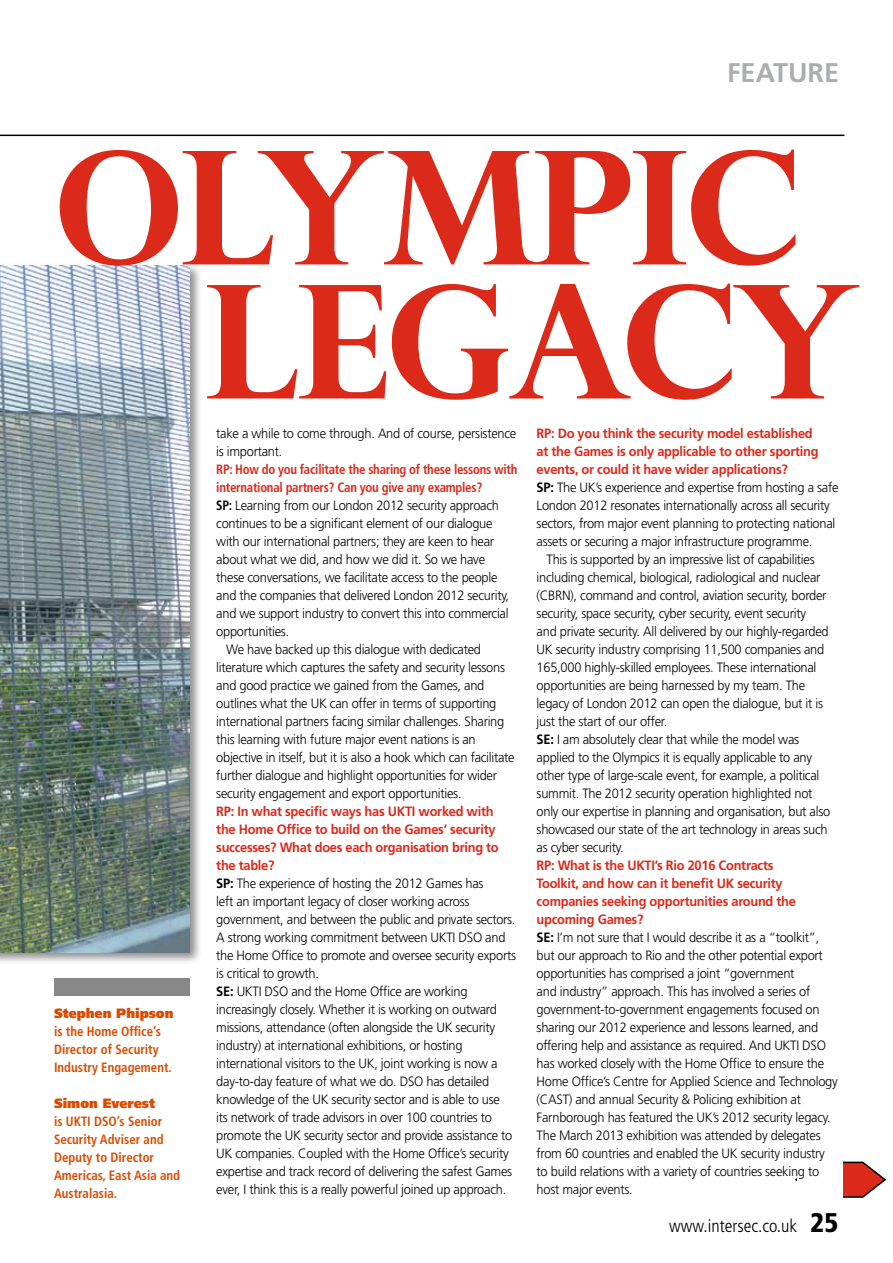
<style>
.page{position:relative;width:893px;height:1263px;background:#fff}
.page>*{position:absolute;margin:0;border:0;box-sizing:border-box;transform-origin:0 0}
.t1{font:700 157.65px/134.1px "Perpetua Titling";letter-spacing:-.02em;color:#db291a}
.t2{font:700 27px "Frutiger";color:#acadae}
.t3{font:300 condensed 18px "Frutiger";color:#000}
.t4{font:300 13.5px/18px "Frutiger";letter-spacing:-.02em;color:#000;scale:.95 1}
.t5{font:700 condensed 13.5px/18px "Frutiger";color:#da4b00;scale:.95 1}
.t6{font:700 13.5px "Frutiger";letter-spacing:-.02em;color:#db291a;scale:.95 1}
.t7{font:700 condensed 13.5px "Frutiger";letter-spacing:-.02em;color:#db291a;scale:.95 1}
.t8{font:900 13.5px "Frutiger";color:#da4b00;scale:.95 1}
.s1{font-weight:700;font-stretch:condensed}
.s2{font-weight:700;color:#db291a}
.s3{font-weight:700}
.s4{font-weight:900;font-size:27px}
</style>
<div class="page">
<div style="left:0;top:262px;width:202px;height:703px;background:#000;opacity:.45"></div>
<img style="left:0;top:266px;width:190px;height:686px">
<svg style="left:795px;top:1161px;width:92px;height:37px"></svg>
<div style="left:797px;top:1140px;width:46px;height:69px;background:#fff"></div>
<hr style="left:0;top:135px;width:844px;height:1px;background:#000">
<div style="left:54px;top:978px;width:136px;height:17px;background:#888"></div>
<h2 class="t2" style="left:727px;top:57px;width:113px">FEATURE</h2>
<h1 class="t1" style="left:205px;top:138px;width:658px;text-indent:-151px">OLYMPIC<br>LEGACY</h1>
<p class="t8" style="left:54px;top:1005px;width:127px">Stephen Phipson</p>
<p class="t5" style="left:54px;top:1022px;width:126px">is the Home Office’s<br>Director of Security<br>Industry Engagement.</p>
<p class="t8" style="left:54px;top:1095px;width:108px">Simon Everest</p>
<p class="t5" style="left:54px;top:1112px;width:134px">is UKTI DSO’s Senior<br>Security Adviser and<br>Deputy to Director<br>Americas, East Asia and<br>Australasia.</p>
<p class="t4" style="left:216px;top:424px;width:317px">take a while to come through. And of course, persistence is important.</p>
<p class="t7" style="left:216px;top:461px;width:319px">RP: How do you facilitate the sharing of these lessons with</p>
<p class="t7" style="left:216px;top:479px;width:282px">international partners? Can you give any examples?</p>
<p class="t4" style="left:216px;top:496px;width:299px"><span class="s1">SP:</span> Learning from our London 2012 security approach</p>
<p class="t4" style="left:216px;top:514px;width:292px">continues to be a significant element of our dialogue</p>
<p class="t4" style="left:216px;top:532px;width:294px">with our international partners; they are keen to hear</p>
<p class="t4" style="left:216px;top:550px;width:284px">about what we did, and how we did it. So we have</p>
<p class="t4" style="left:216px;top:568px;width:297px">these conversations, we facilitate access to the people</p>
<p class="t4" style="left:216px;top:586px;width:310px">and the companies that delivered London 2012 security,</p>
<p class="t4" style="left:216px;top:604px;width:309px">and we support industry to convert this into commercial</p>
<p class="t4" style="left:216px;top:622px;width:78px">opportunities.</p>
<p class="t4" style="left:226px;top:640px;width:270px">We have backed up this dialogue with dedicated</p>
<p class="t4" style="left:216px;top:658px;width:305px">literature which captures the safety and security lessons</p>
<p class="t4" style="left:216px;top:676px;width:284px">and good practice we gained from the Games, and</p>
<p class="t4" style="left:216px;top:694px;width:296px">outlines what the UK can offer in terms of supporting</p>
<p class="t4" style="left:216px;top:712px;width:305px">international partners facing similar challenges. Sharing</p>
<p class="t4" style="left:216px;top:730px;width:275px">this learning with future major event nations is an</p>
<p class="t4" style="left:216px;top:748px;width:316px">objective in itself, but it is also a hook which can facilitate</p>
<p class="t4" style="left:216px;top:766px;width:297px">further dialogue and highlight opportunities for wider</p>
<p class="t4" style="left:216px;top:784px;width:260px">security engagement and export opportunities.</p>
<p class="t4" style="left:216px;top:802px;width:317px"><span class="s2">RP: In what specific ways has UKTI worked with the Home Office to build on the Games’ security successes? What does each organisation bring to the table?<br></span><span class="s3">SP:</span> The experience of hosting the 2012 Games has<br>left an important legacy of closer working across government, and between the public and private sectors.<br>A strong working commitment between UKTI DSO and the Home Office to promote and oversee security exports is critical to growth.<br><span class="s3">SE:</span> UKTI DSO and the Home Office are working increasingly closely. Whether it is working on outward missions, attendance (often alongside the UK security industry) at international exhibitions, or hosting international visitors to the UK, joint working is now a day-to-day feature of what we do. DSO has detailed knowledge of the UK security sector and is able to use<br>its network of trade advisors in over 100 countries to promote the UK security sector and provide assistance to UK companies. Coupled with the Home Office’s security expertise and track record of delivering the safest Games ever, I think this is a really powerful joined up approach.</p>
<p class="t6" style="left:537px;top:425px;width:292px">RP: Do you think the security model established</p>
<p class="t6" style="left:537px;top:443px;width:298px">at the Games is only applicable to other sporting</p>
<p class="t6" style="left:537px;top:461px;width:266px">events, or could it have wider applications?</p>
<p class="t4" style="left:537px;top:478px;width:319px"><span class="s3">SP:</span> The UK’s experience and expertise from hosting a safe</p>
<p class="t4" style="left:537px;top:496px;width:310px">London 2012 resonates internationally across all security</p>
<p class="t4" style="left:537px;top:514px;width:316px">sectors, from major event planning to protecting national</p>
<p class="t4" style="left:537px;top:532px;width:292px">assets or securing a major infrastructure programme.</p>
<p class="t4" style="left:547px;top:550px;width:284px">This is supported by an impressive list of capabilities</p>
<p class="t4" style="left:537px;top:568px;width:300px">including chemical, biological, radiological and nuclear</p>
<p class="t4" style="left:537px;top:586px;width:307px">(CBRN), command and control, aviation security, border</p>
<p class="t4" style="left:537px;top:604px;width:285px">security, space security, cyber security, event security</p>
<p class="t4" style="left:537px;top:622px;width:309px">and private security. All delivered by our highly-regarded</p>
<p class="t4" style="left:537px;top:640px;width:304px">UK security industry comprising 11,500 companies and</p>
<p class="t4" style="left:537px;top:658px;width:296px">165,000 highly-skilled employees. These international</p>
<p class="t4" style="left:537px;top:676px;width:284px">opportunities are being harnessed by my team. The</p>
<p class="t4" style="left:537px;top:694px;width:303px">legacy of London 2012 can open the dialogue, but it is</p>
<p class="t4" style="left:537px;top:712px;width:139px">just the start of our offer.</p>
<p class="t4" style="left:537px;top:730px;width:278px"><span class="s3">SE:</span> I am absolutely clear that while the model was</p>
<p class="t4" style="left:537px;top:748px;width:291px">applied to the Olympics it is equally applicable to any</p>
<p class="t4" style="left:537px;top:766px;width:299px">other type of large-scale event, for example, a political</p>
<p class="t4" style="left:537px;top:784px;width:292px">summit. The 2012 security operation highlighted not</p>
<p class="t4" style="left:537px;top:802px;width:310px">only our expertise in planning and organisation, but also</p>
<p class="t4" style="left:537px;top:820px;width:308px">showcased our state of the art technology in areas such</p>
<p class="t4" style="left:537px;top:838px;width:93px">as cyber security.</p>
<p class="t4" style="left:537px;top:856px;width:319px"><span class="s2">RP: What is the UKTI’s Rio 2016 Contracts<br>Toolkit, and how can it benefit UK security companies seeking opportunities around the upcoming Games?<br></span><span class="s3">SE:</span> I’m not sure that I would describe it as a “toolkit”, but our approach to Rio and the other potential export opportunities has comprised a joint “government<br>and industry” approach. This has involved a series of government-to-government engagements focused on sharing our 2012 experience and lessons learned, and offering help and assistance as required. And UKTI DSO has worked closely with the Home Office to ensure the Home Office’s Centre for Applied Science and Technology (CAST) and annual Security &amp; Policing exhibition at Farnborough has featured the UK’s 2012 security legacy.<br>The March 2013 exhibition was attended by delegates from 60 countries and enabled the UK security industry to build relations with a variety of countries seeking to host major events.</p>
<h3 class="t3" style="left:669px;top:1215px;width:171px">www.intersec.co.uk <span class="s4">25</span></h3>
</div>
